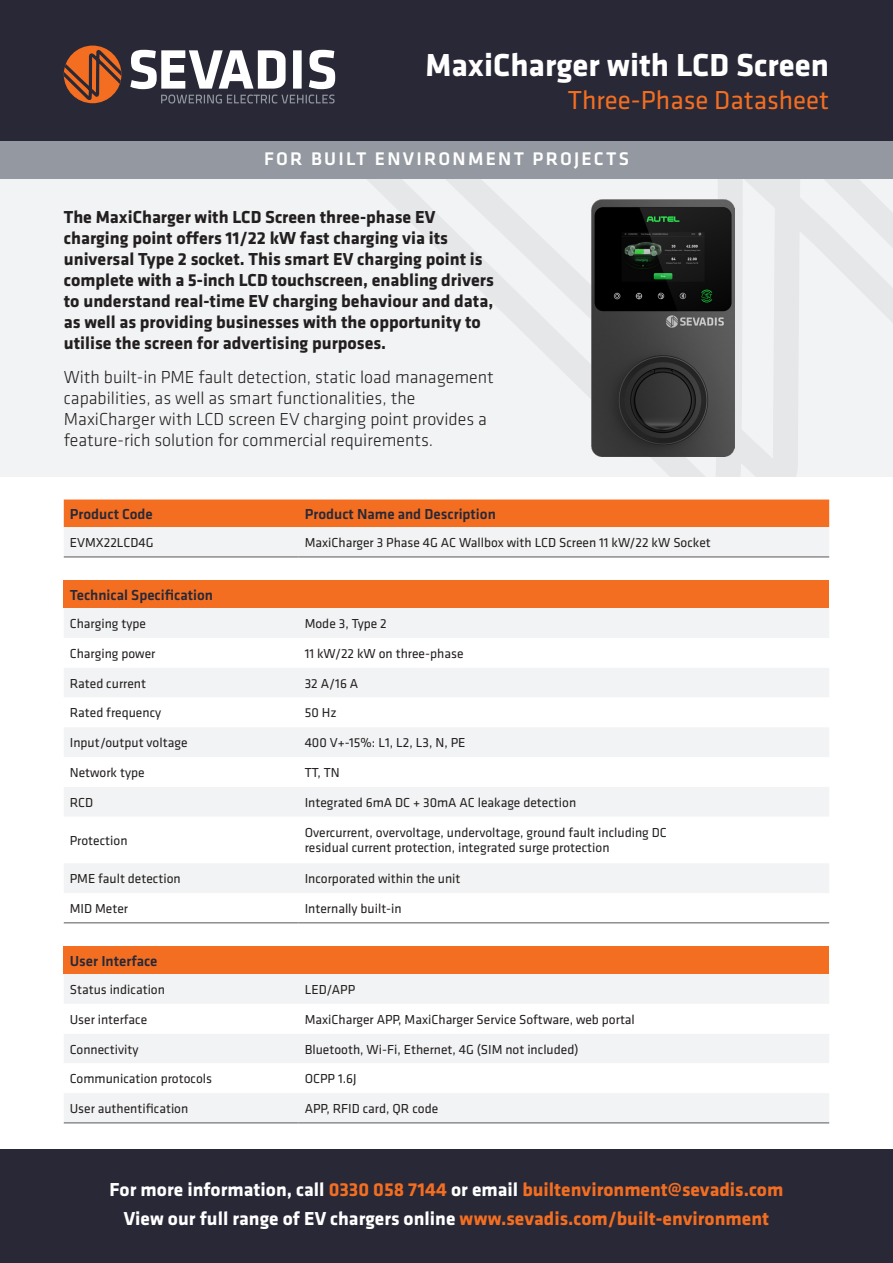
<style>
.page{position:relative;width:893px;height:1263px;background:#fff}
.page>*{position:absolute;margin:0;border:0;box-sizing:border-box;transform-origin:0 0}
.t1{font:700 33px "Klavika";color:#fff}
.t2{font:27px "Klavika";color:#f36e21}
.t3{font:700 19.5px "Klavika";color:#f36e21}
.t4{font:700 19.5px "Klavika";color:#fff}
.t5{font:500 18.9px "Klavika";letter-spacing:.12em;color:#fff}
.t6{font:700 18px/21px "Klavika";color:#231f20}
.t7{font:300 18px/21px "Klavika";color:#231f20}
.t8{font:500 15px "Klavika";color:#282837}
.t9{font:13.5px/15px "Klavika";color:#231f20}
.s1{color:#fff}
.s2{color:#f36e21}
</style>
<div class="page">
<div style="left:0;top:179px;width:893px;height:298px;background:#f2f3f4"></div>
<svg style="left:367px;top:179px;width:526px;height:298px"></svg>
<div style="left:0;top:1149px;width:893px;height:114px;background:#282837"></div>
<div style="left:64px;top:580px;width:765px;height:28px;background:#f36e21"></div>
<svg style="left:64px;top:608px;width:765px;height:285px;fill:#f2f3f4"></svg>
<svg style="left:64px;top:638px;width:765px;height:149px"></svg>
<hr style="left:64px;top:922px;width:235px;height:1px;background:#57585a">
<hr style="left:299px;top:922px;width:530px;height:1px;background:#57585a">
<div style="left:0;top:0;width:893px;height:141px;background:#282837"></div>
<div style="left:64px;top:46px;width:57px;height:57px;background:#f36e21;border-radius:50%"></div>
<svg style="left:64px;top:50px;width:57px;height:53px"></svg>
<svg style="left:161px;top:95px;width:174px;height:9px"></svg>
<svg style="left:130px;top:50px;width:205px;height:39px"></svg>
<svg style="left:64px;top:499px;width:765px;height:58px"></svg>
<hr style="left:64px;top:557px;width:235px;height:1px;background:#57585a">
<hr style="left:299px;top:557px;width:530px;height:1px;background:#57585a">
<div style="left:64px;top:946px;width:765px;height:28px;background:#f36e21"></div>
<div style="left:64px;top:974px;width:765px;height:149px;background:#f2f3f4"></div>
<svg style="left:64px;top:1004px;width:765px;height:89px"></svg>
<hr style="left:64px;top:1123px;width:235px;height:1px;background:#57585a">
<hr style="left:299px;top:1123px;width:530px;height:1px;background:#57585a">
<img style="left:591px;top:199px;width:144px;height:257px">
<div style="left:0;top:141px;width:893px;height:38px;background:#9499a1"></div>
<p class="t1" style="left:426px;top:47px;width:405px">MaxiCharger with LCD Screen</p>
<p class="t2" style="left:568px;top:85px;width:263px">Three-Phase Datasheet</p>
<p class="t5" style="left:264px;top:149px;width:366px">FOR BUILT ENVIRONMENT PROJECTS</p>
<p class="t6" style="left:64px;top:207px;width:432px">The MaxiCharger with LCD Screen three-phase EV charging point offers 11/22 kW fast charging via its universal Type 2 socket. This smart EV charging point is complete with a 5-inch LCD touchscreen, enabling drivers to understand real-time EV charging behaviour and data, as well as providing businesses with the opportunity to utilise the screen for advertising purposes.</p>
<p class="t7" style="left:64px;top:367px;width:432px">With built-in PME fault detection, static load management capabilities, as well as smart functionalities, the MaxiCharger with LCD screen EV charging point provides a feature-rich solution for commercial requirements.</p>
<p class="t8" style="left:70px;top:506px;width:85px">Product Code</p>
<p class="t8" style="left:305px;top:506px;width:193px">Product Name and Description</p>
<p class="t9" style="left:70px;top:535px;width:85px">EVMX22LCD4G</p>
<p class="t9" style="left:305px;top:535px;width:408px">MaxiCharger 3 Phase 4G AC Wallbox with LCD Screen 11 kW/22 kW Socket</p>
<p class="t8" style="left:70px;top:587px;width:145px">Technical Specification</p>
<p class="t9" style="left:70px;top:616px;width:78px">Charging type</p>
<p class="t9" style="left:305px;top:616px;width:84px">Mode 3, Type 2</p>
<p class="t9" style="left:70px;top:646px;width:87px">Charging power</p>
<p class="t9" style="left:305px;top:646px;width:160px">11 kW/22 kW on three-phase</p>
<p class="t9" style="left:70px;top:676px;width:78px">Rated current</p>
<p class="t9" style="left:305px;top:676px;width:55px">32 A/16 A</p>
<p class="t9" style="left:70px;top:706px;width:93px">Rated frequency</p>
<p class="t9" style="left:305px;top:706px;width:33px">50 Hz</p>
<p class="t9" style="left:70px;top:735px;width:119px">Input/output voltage</p>
<p class="t9" style="left:305px;top:735px;width:162px">400 V+-15%: L1, L2, L3, N, PE</p>
<p class="t9" style="left:70px;top:765px;width:76px">Network type</p>
<p class="t9" style="left:305px;top:765px;width:36px">TT, TN</p>
<p class="t9" style="left:70px;top:795px;width:25px">RCD</p>
<p class="t9" style="left:305px;top:795px;width:273px">Integrated 6mA DC + 30mA AC leakage detection</p>
<p class="t9" style="left:70px;top:833px;width:59px">Protection</p>
<p class="t9" style="left:305px;top:826px;width:364px">Overcurrent, overvoltage, undervoltage, ground fault including DC residual current protection, integrated surge protection</p>
<p class="t9" style="left:70px;top:871px;width:112px">PME fault detection</p>
<p class="t9" style="left:305px;top:871px;width:157px">Incorporated within the unit</p>
<p class="t9" style="left:70px;top:901px;width:60px">MID Meter</p>
<p class="t9" style="left:305px;top:901px;width:98px">Internally built-in</p>
<p class="t8" style="left:70px;top:953px;width:89px">User Interface</p>
<p class="t9" style="left:70px;top:982px;width:97px">Status indication</p>
<p class="t9" style="left:305px;top:982px;width:52px">LED/APP</p>
<p class="t9" style="left:70px;top:1012px;width:79px">User interface</p>
<p class="t9" style="left:305px;top:1012px;width:332px">MaxiCharger APP, MaxiCharger Service Software, web portal</p>
<p class="t9" style="left:70px;top:1042px;width:70px">Connectivity</p>
<p class="t9" style="left:305px;top:1042px;width:275px">Bluetooth, Wi-Fi, Ethernet, 4G (SIM not included)</p>
<p class="t9" style="left:70px;top:1071px;width:144px">Communication protocols</p>
<p class="t9" style="left:305px;top:1071px;width:53px">OCPP 1.6J</p>
<p class="t9" style="left:70px;top:1101px;width:120px">User authentification</p>
<p class="t9" style="left:305px;top:1101px;width:135px">APP, RFID card, QR code</p>
<p class="t3" style="left:110px;top:1179px;width:675px"><span class="s1">For more information, call</span> 0330 058 7144 <span class="s1">or email</span> builtenvironment@sevadis.com</p>
<p class="t4" style="left:124px;top:1208px;width:647px">View our full range of EV chargers online <span class="s2">www.sevadis.com/built-environment</span></p>
</div>
